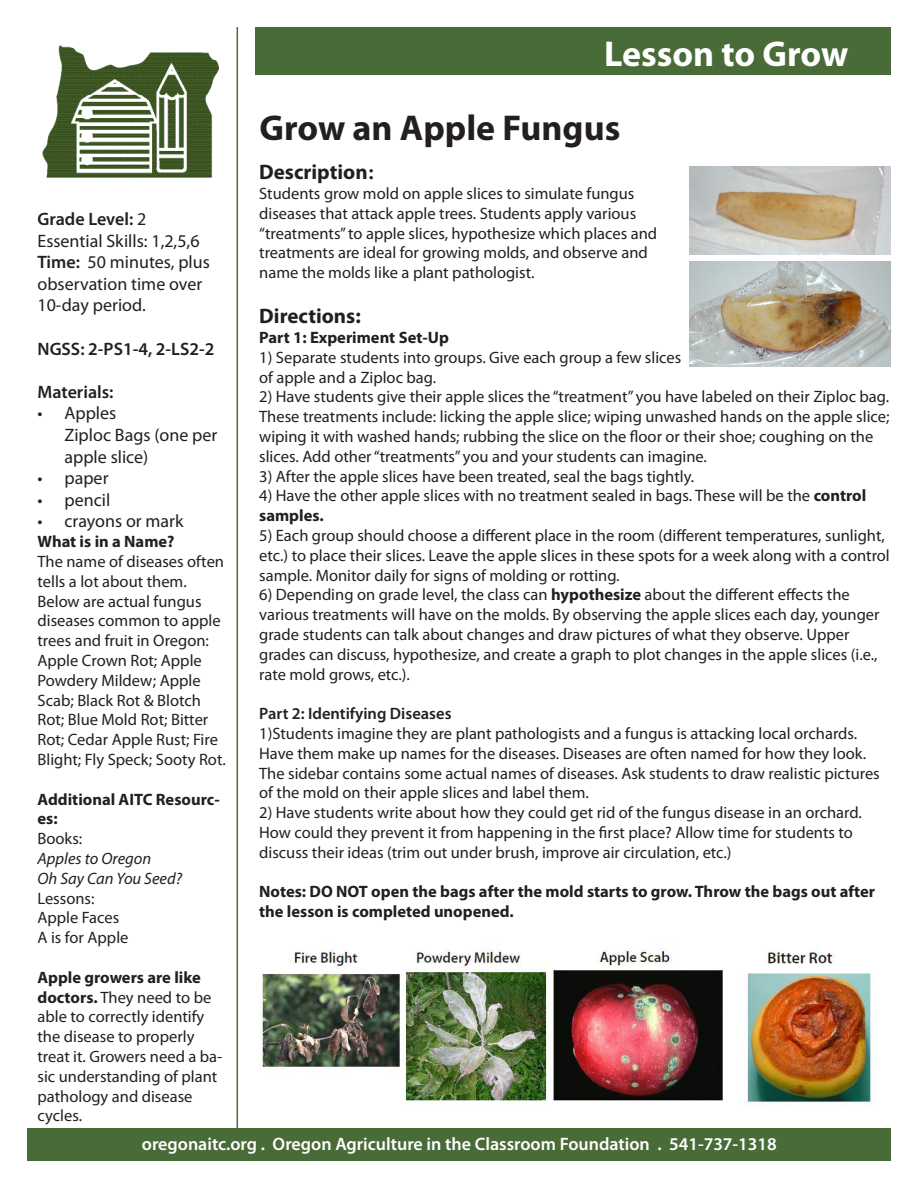
<style>
.page{position:relative;width:918px;height:1188px;background:#fff}
.page>*{position:absolute;margin:0;border:0;box-sizing:border-box;transform-origin:0 0}
.t1{font:700 36px "Myriad Pro";color:#231f20}
.t2{font:700 36px "Myriad Pro";color:#fff}
.t3{font:700 21px "Myriad Pro";color:#231f20}
.t4{font:18px/21.6px "Myriad Pro";color:#231f20}
.t5{font:600 18px "Myriad Pro";color:#fff}
.t6{font:600 18px "Myriad Pro";color:#231f20}
.t7{font:16.5px/19.8px "Myriad Pro";color:#231f20}
.t8{font:700 16.5px/19.8px "Myriad Pro";color:#231f20}
.t9{font:italic 16.5px/19.8px "Myriad Pro";color:#231f20}
.t10{font:600 16.5px "Myriad Pro";color:#231f20}
.s1{font-weight:600}
.s2{font-style:normal}
.s3{font-weight:700}
.s4{font-family:"Times New Roman"}
</style>
<div class="page">
<div style="left:27px;top:1129px;width:864px;height:32px;background:#496b38"></div>
<div style="left:255px;top:28px;width:636px;height:47px;background:#496b38"></div>
<img style="left:42px;top:45px;width:177px;height:133px">
<hr style="left:237px;top:27px;width:1px;height:1103px;background:#496b38">
<img style="left:689px;top:166px;width:202px;height:89px">
<img style="left:689px;top:261px;width:202px;height:105px">
<img style="left:261px;top:949px;width:610px;height:155px">
<p class="t2" style="left:604px;top:30px;width:246px">Lesson to Grow</p>
<p class="t4" style="left:38px;top:208px;width:164px"><span class="s1">Grade Level:</span> 2<br>Essential Skills: 1,2,5,6</p>
<p class="t4" style="left:38px;top:251px;width:174px"><span class="s1">Time:</span> 50 minutes, plus observation time over<br>10-day period.</p>
<p class="t6" style="left:38px;top:337px;width:178px">NGSS: 2-PS1-4, 2-LS2-2</p>
<p class="t6" style="left:38px;top:380px;width:78px">Materials:</p>
<p class="t4" style="left:64px;top:402px;width:154px;text-indent:-27px">• Apples<br>Ziploc Bags (one per apple slice)</p>
<p class="t4" style="left:38px;top:467px;width:73px">• paper</p>
<p class="t4" style="left:38px;top:489px;width:74px">• pencil</p>
<p class="t4" style="left:38px;top:510px;width:148px">• crayons or mark</p>
<p class="t8" style="left:38px;top:531px;width:139px">What is in a Name?</p>
<p class="t7" style="left:38px;top:551px;width:190px">The name of diseases often tells a lot about them.<br>Below are actual fungus diseases common to apple trees and fruit in Oregon:<br>Apple Crown Rot; Apple<br>Powdery Mildew; Apple<br>Scab; Black Rot &amp; Blotch<br>Rot; Blue Mold Rot; Bitter<br>Rot; Cedar Apple Rust; Fire<br>Blight; Fly Speck; Sooty Rot.</p>
<p class="t8" style="left:38px;top:789px;width:184px">Additional AITC Resourc&shy;es:</p>
<p class="t9" style="left:38px;top:829px;width:115px"><span class="s2">Books:<br></span>Apples to Oregon</p>
<p class="t9" style="left:38px;top:868px;width:146px">Oh Say Can You Seed?</p>
<p class="t7" style="left:38px;top:888px;width:83px">Lessons:<br>Apple Faces</p>
<p class="t7" style="left:38px;top:928px;width:93px">A is for Apple</p>
<p class="t7" style="left:38px;top:967px;width:186px"><span class="s3">Apple growers are like doctors.</span> They need to be able to correctly identify the disease to properly treat it. Growers need a ba&shy;sic understanding of plant pathology and disease cycles.</p>
<p class="t1" style="left:260px;top:104px;width:362px">Grow an Apple Fungus</p>
<p class="t3" style="left:259px;top:158px;width:117px">Description<span class="s4">:</span></p>
<p class="t7" style="left:259px;top:183px;width:400px">Students grow mold on apple slices to simulate fungus diseases that attack apple trees. Students apply various “treatments” to apple slices, hypothesize which places and treatments are ideal for growing molds, and observe and name the molds like a plant pathologist.</p>
<p class="t3" style="left:259px;top:302px;width:103px">Directions:</p>
<p class="t8" style="left:259px;top:327px;width:191px">Part 1: Experiment Set-Up</p>
<p class="t7" style="left:259px;top:347px;width:424px">1) Separate students into groups. Give each group a few slices of apple and a Ziploc bag.</p>
<p class="t7" style="left:259px;top:387px;width:632px">2) Have students give their apple slices the “treatment” you have labeled on their Ziploc bag.<br>These treatments include: licking the apple slice; wiping unwashed hands on the apple slice; wiping it with washed hands; rubbing the slice on the floor or their shoe; coughing on the slices. Add other “treatments” you and your students can imagine.</p>
<p class="t7" style="left:259px;top:466px;width:437px">3) After the apple slices have been treated, seal the bags tightly.</p>
<p class="t7" style="left:259px;top:486px;width:609px">4) Have the other apple slices with no treatment sealed in bags. These will be the <span class="s3">control samples.</span></p>
<p class="t7" style="left:259px;top:525px;width:632px">5) Each group should choose a different place in the room (different temperatures, sunlight, etc.) to place their slices. Leave the apple slices in these spots for a week along with a control sample. Monitor daily for signs of molding or rotting.</p>
<p class="t7" style="left:259px;top:585px;width:622px">6) Depending on grade level, the class can <span class="s3">hypothesize</span> about the different effects the various treatments will have on the molds. By observing the apple slices each day, younger grade students can talk about changes and draw pictures of what they observe. Upper grades can discuss, hypothesize, and create a graph to plot changes in the apple slices (i.e., rate mold grows, etc.).</p>
<p class="t10" style="left:259px;top:703px;width:194px">Part 2: Identifying Diseases</p>
<p class="t7" style="left:259px;top:723px;width:622px">1)Students imagine they are plant pathologists and a fungus is attacking local orchards.<br>Have them make up names for the diseases. Diseases are often named for how they look.<br>The sidebar contains some actual names of diseases. Ask students to draw realistic pictures of the mold on their apple slices and label them.</p>
<p class="t7" style="left:259px;top:803px;width:604px">2) Have students write about how they could get rid of the fungus disease in an orchard.<br>How could they prevent it from happening in the first place? Allow time for students to discuss their ideas (trim out under brush, improve air circulation, etc.)</p>
<p class="t8" style="left:259px;top:881px;width:618px">Notes: DO NOT open the bags after the mold starts to grow. Throw the bags out after the lesson is completed unopened.</p>
<p class="t5" style="left:142px;top:1132px;width:637px">oregonaitc.org . Oregon Agriculture in the Classroom Foundation . 541-737-1318</p>
</div>
